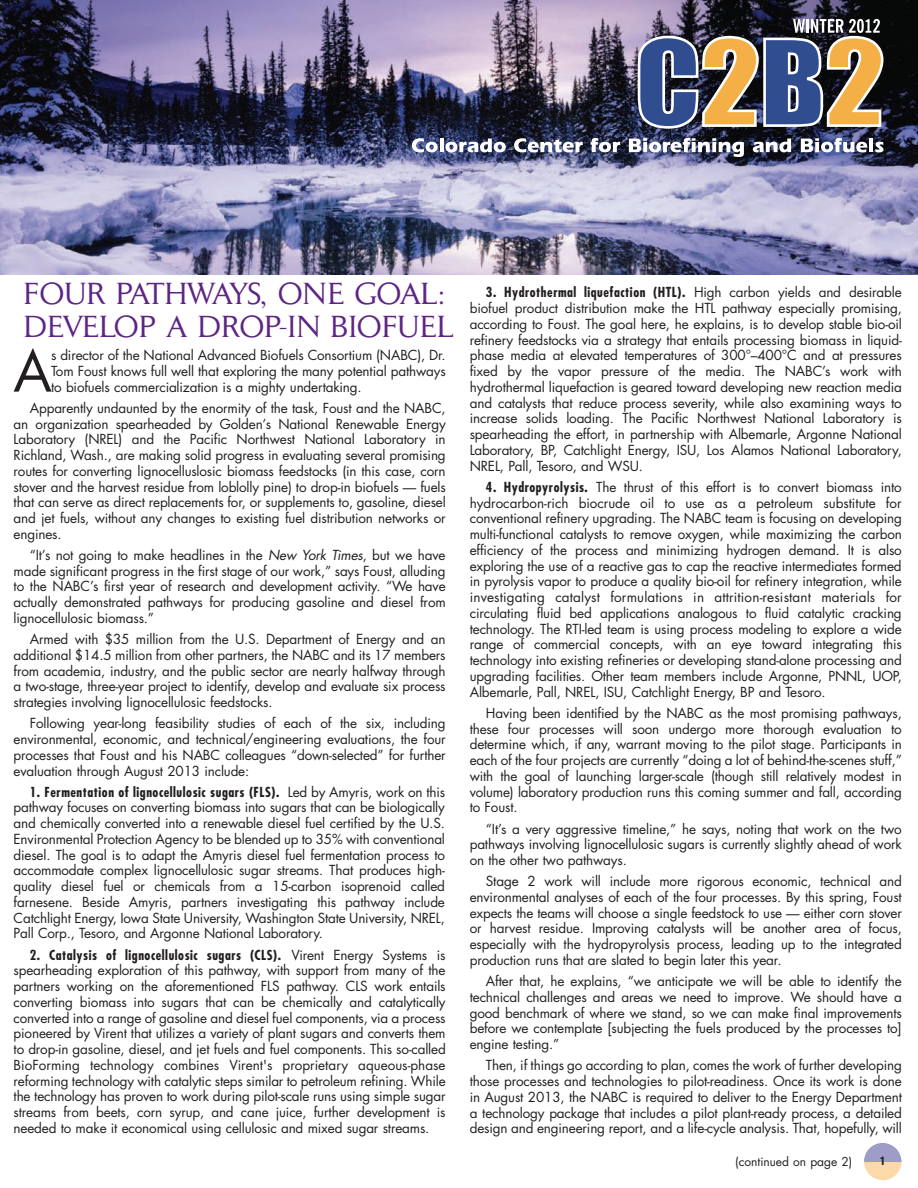
<style>
.page{position:relative;width:918px;height:1188px;background:#fff}
.page>*{position:absolute;margin:0;border:0;box-sizing:border-box;transform-origin:0 0}
.t1{font:55.2px "Futura";color:#231f20}
.t2{font:30px/32.4px "Daily News HC";letter-spacing:.01em;color:#5d2584}
.t3{font:13.5px/15.8px "Futura";letter-spacing:-.01em;color:#231f20;text-align:justify}
.t4{font:12px "Futura";color:#231f20}
.t5{font:700 12px "Interstate";color:#231f20}
.s1{font-style:italic}
.s2{font-weight:700;font-stretch:condensed}
</style>
<div class="page">
<svg style="left:864px;top:1143px;width:37px;height:37px"></svg>
<img style="left:0;top:0;width:918px;height:274px">
<svg style="left:412px;top:138px;width:94px;height:14px"></svg>
<svg style="left:514px;top:138px;width:69px;height:14px"></svg>
<svg style="left:591px;top:138px;width:29px;height:14px"></svg>
<svg style="left:629px;top:138px;width:115px;height:19px"></svg>
<svg style="left:753px;top:139px;width:38px;height:13px"></svg>
<svg style="left:801px;top:138px;width:66px;height:14px"></svg>
<hr style="left:869px;top:139px;width:4px;height:13px;background:#fff">
<svg style="left:875px;top:142px;width:9px;height:10px"></svg>
<svg style="left:636px;top:19px;width:249px;height:111px"></svg>
<h2 class="t2" style="left:24px;top:280px;width:431px">FOUR PATHWAYS, ONE GOAL:<br>DEVELOP A DROP-IN BIOFUEL</h2>
<h1 class="t1" style="left:13px;top:346px;width:40px">A</h1>
<p class="t3" style="left:51px;top:348px;width:396px">s director of the National Advanced Biofuels Consortium (NABC), Dr.<br>Tom Foust knows full well that exploring the many potential pathways to biofuels commercialization is a mighty undertaking.</p>
<p class="t3" style="left:14px;top:401px;width:434px;text-indent:16px">Apparently undaunted by the enormity of the task, Foust and the NABC, an organization spearheaded by Golden’s National Renewable Energy Laboratory (NREL) and the Pacific Northwest National Laboratory in Richland, Wash., are making solid progress in evaluating several promising routes for converting lignocelluslosic biomass feedstocks (in this case, corn stover and the harvest residue from loblolly pine) to drop-in biofuels — fuels that can serve as direct replacements for, or supplements to, gasoline, diesel and jet fuels, without any changes to existing fuel distribution networks or engines.</p>
<p class="t3" style="left:14px;top:548px;width:434px;text-indent:16px">“It’s not going to make headlines in the <span class="s1">New York Times</span>, but we have made significant progress in the first stage of our work,” says Foust, alluding to the NABC’s first year of research and development activity. “We have actually demonstrated pathways for producing gasoline and diesel from lignocellulosic biomass.”</p>
<p class="t3" style="left:14px;top:632px;width:434px;text-indent:16px">Armed with $35 million from the U.S. Department of Energy and an additional $14.5 million from other partners, the NABC and its 17 members from academia, industry, and the public sector are nearly halfway through a two-stage, three-year project to identify, develop and evaluate six process strategies involving lignocellulosic feedstocks.</p>
<p class="t3" style="left:14px;top:717px;width:434px;text-indent:16px">Following year-long feasibility studies of each of the six, including environmental, economic, and technical/engineering evaluations, the four processes that Foust and his NABC colleagues “down-selected” for further evaluation through August 2013 include:</p>
<p class="t3" style="left:14px;top:785px;width:433px;text-indent:16px"><span class="s2">1. Fermentation of lignocellulosic sugars (FLS).</span> Led by Amyris, work on this pathway focuses on converting biomass into sugars that can be biologically and chemically converted into a renewable diesel fuel certified by the U.S.<br>Environmental Protection Agency to be blended up to 35% with conventional diesel. The goal is to adapt the Amyris diesel fuel fermentation process to accommodate complex lignocellulosic sugar streams. That produces high&shy;quality diesel fuel or chemicals from a 15-carbon isoprenoid called farnesene. Beside Amyris, partners investigating this pathway include Catchlight Energy, Iowa State University, Washington State University, NREL, Pall Corp., Tesoro, and Argonne National Laboratory.</p>
<p class="t3" style="left:14px;top:948px;width:434px;text-indent:16px"><span class="s2">2. Catalysis of lignocellulosic sugars (CLS).</span> Virent Energy Systems is spearheading exploration of this pathway, with support from many of the partners working on the aforementioned FLS pathway. CLS work entails converting biomass into sugars that can be chemically and catalytically converted into a range of gasoline and diesel fuel components, via a process pioneered by Virent that utilizes a variety of plant sugars and converts them to drop-in gasoline, diesel, and jet fuels and fuel components. This so-called BioForming technology combines Virent's proprietary aqueous-phase reforming technology with catalytic steps similar to petroleum refining. While the technology has proven to work during pilot-scale runs using simple sugar streams from beets, corn syrup, and cane juice, further development is needed to make it economical using cellulosic and mixed sugar streams.</p>
<p class="t3" style="left:470px;top:286px;width:434px;text-indent:16px"><span class="s2">3. Hydrothermal liquefaction (HTL).</span> High carbon yields and desirable biofuel product distribution make the HTL pathway especially promising, according to Foust. The goal here, he explains, is to develop stable bio-oil refinery feedstocks via a strategy that entails processing biomass in liquid&shy;phase media at elevated temperatures of 300°–400°C and at pressures fixed by the vapor pressure of the media. The NABC’s work with hydrothermal liquefaction is geared toward developing new reaction media and catalysts that reduce process severity, while also examining ways to increase solids loading. The Pacific Northwest National Laboratory is spearheading the effort, in partnership with Albemarle, Argonne National Laboratory, BP, Catchlight Energy, ISU, Los Alamos National Laboratory, NREL, Pall, Tesoro, and WSU.</p>
<p class="t3" style="left:470px;top:480px;width:434px;text-indent:16px"><span class="s2">4. Hydropyrolysis.</span> The thrust of this effort is to convert biomass into hydrocarbon-rich biocrude oil to use as a petroleum substitute for conventional refinery upgrading. The NABC team is focusing on developing multi-functional catalysts to remove oxygen, while maximizing the carbon efficiency of the process and minimizing hydrogen demand. It is also exploring the use of a reactive gas to cap the reactive intermediates formed in pyrolysis vapor to produce a quality bio-oil for refinery integration, while investigating catalyst formulations in attrition-resistant materials for circulating fluid bed applications analogous to fluid catalytic cracking technology. The RTI-led team is using process modeling to explore a wide range of commercial concepts, with an eye toward integrating this technology into existing refineries or developing stand-alone processing and upgrading facilities. Other team members include Argonne, PNNL, UOP, Albemarle, Pall, NREL, ISU, Catchlight Energy, BP and Tesoro.</p>
<p class="t3" style="left:470px;top:706px;width:434px;text-indent:16px">Having been identified by the NABC as the most promising pathways, these four processes will soon undergo more thorough evaluation to determine which, if any, warrant moving to the pilot stage. Participants in each of the four projects are currently “doing a lot of behind-the-scenes stuff,” with the goal of launching larger-scale (though still relatively modest in volume) laboratory production runs this coming summer and fall, according to Foust.</p>
<p class="t3" style="left:470px;top:822px;width:434px;text-indent:16px">“It’s a very aggressive timeline,” he says, noting that work on the two pathways involving lignocellulosic sugars is currently slightly ahead of work on the other two pathways.</p>
<p class="t3" style="left:470px;top:874px;width:434px;text-indent:16px">Stage 2 work will include more rigorous economic, technical and environmental analyses of each of the four processes. By this spring, Foust expects the teams will choose a single feedstock to use — either corn stover or harvest residue. Improving catalysts will be another area of focus, especially with the hydropyrolysis process, leading up to the integrated production runs that are slated to begin later this year.</p>
<p class="t3" style="left:470px;top:974px;width:434px;text-indent:16px">After that, he explains, “we anticipate we will be able to identify the technical challenges and areas we need to improve. We should have a good benchmark of where we stand, so we can make final improvements before we contemplate [subjecting the fuels produced by the processes to] engine testing.”</p>
<p class="t3" style="left:470px;top:1059px;width:434px;text-indent:16px">Then, if things go according to plan, comes the work of further developing those processes and technologies to pilot-readiness. Once its work is done in August 2013, the NABC is required to deliver to the Energy Department a technology package that includes a pilot plant-ready process, a detailed design and engineering report, and a life-cycle analysis. That, hopefully, will</p>
<p class="t4" style="left:735px;top:1156px;width:119px">(continued on page 2)</p>
<p class="t5" style="left:880px;top:1156px;width:6px">1</p>
</div>
